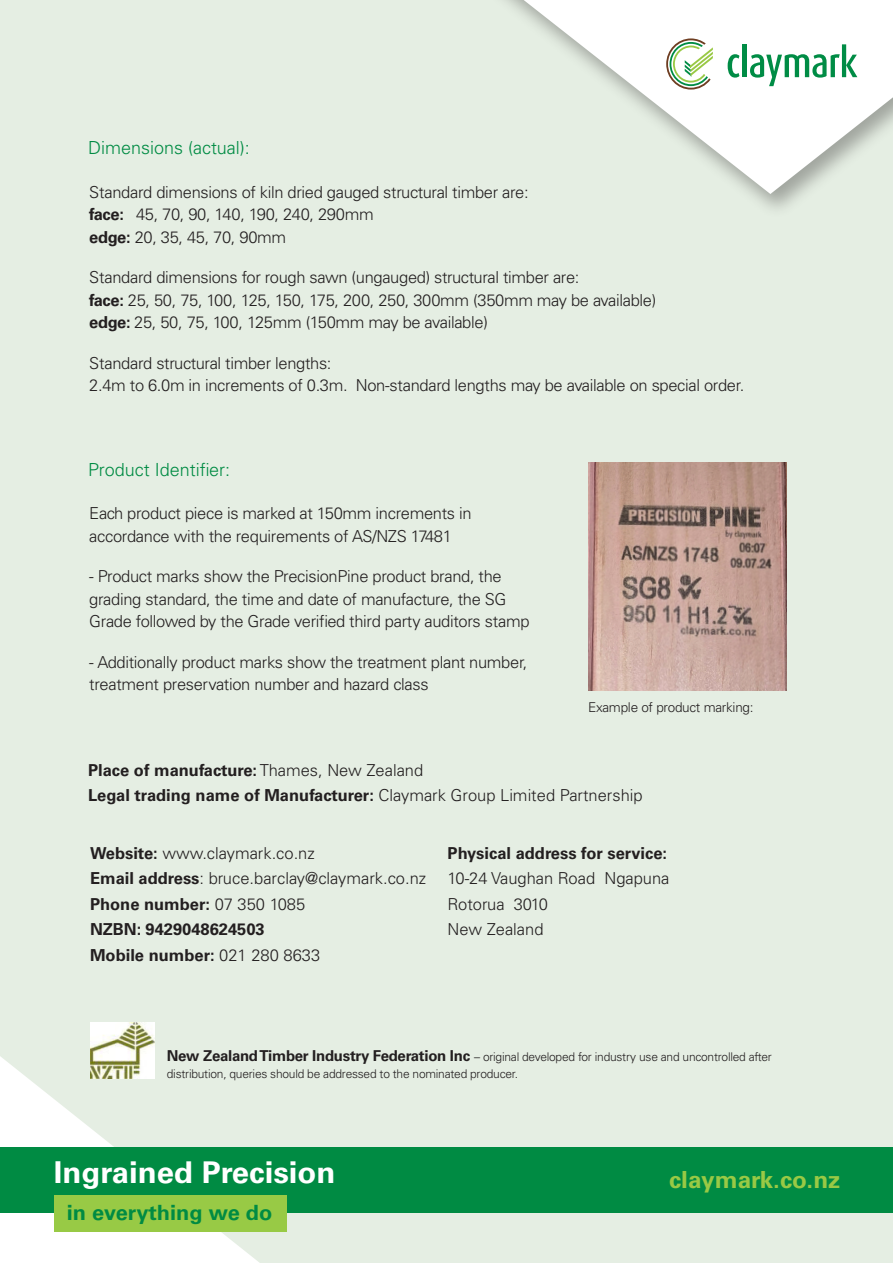
<style>
.page{position:relative;width:893px;height:1263px;background:#e5eee3}
.page>*{position:absolute;margin:0;border:0;box-sizing:border-box;transform-origin:0 0}
.t1{font:700 30px "Univers LT Std";color:#fff;scale:1.04 1}
.t2{font:700 23.55px "Univers LT Std";color:#99c945;scale:1.04 1}
.t3{font:700 21px "Univers LT Std";color:#008b43;scale:1.04 1}
.t4{font:300 18px "Univers LT Std";color:#008b43}
.body_2{font:300 16.5px/22.5px "Univers LT Std";letter-spacing:-.02em;color:#231f20}
.body_2-2{font:300 16.5px/25.5px "Univers LT Std";color:#231f20}
.body_2-3{font:700 16.5px/25.5px "Univers LT Std";color:#231f20}
.body_2-4{font:300 13.5px "Univers LT Std";letter-spacing:-.02em;color:#231f20}
.t5{font:300 12px/16.8px "Univers LT Std";letter-spacing:-.02em;color:#231f20}
.s1{font-weight:700}
.s2{font-weight:300}
.s3{font-weight:700;font-size:15px}
</style>
<div class="page">
<div style="left:475px;top:0;width:418px;height:219px;background:#e5eee3"></div>
<svg style="left:505px;top:0;width:388px;height:194px;fill:#fff"></svg>
<svg style="left:728px;top:54px;width:11px;height:24px"></svg>
<div style="left:742px;top:44px;width:5px;height:33px;background:#008c45"></div>
<svg style="left:750px;top:44px;width:107px;height:42px"></svg>
<svg style="left:666px;top:38px;width:47px;height:52px"></svg>
<div style="left:0;top:1147px;width:893px;height:65px;background:#008b43"></div>
<div style="left:54px;top:1195px;width:232px;height:37px;background:#98ca45"></div>
<img style="left:90px;top:1023px;width:65px;height:56px">
<img style="left:588px;top:462px;width:198px;height:228px">
<p class="t4" style="left:88px;top:137px;width:163px">Dimensions (actual):</p>
<p class="body_2" style="left:89px;top:181px;width:441px">Standard dimensions of kiln dried gauged structural timber are: <span class="s1">face:</span> 45, 70, 90, 140, 190, 240, 290mm<br><span class="s1">edge:</span> 20, 35, 45, 70, 90mm</p>
<p class="body_2" style="left:89px;top:266px;width:568px">Standard dimensions for rough sawn (ungauged) structural timber are:<br><span class="s1">face:</span> 25, 50, 75, 100, 125, 150, 175, 200, 250, 300mm (350mm may be available) <span class="s1">edge:</span> 25, 50, 75, 100, 125mm (150mm may be available)</p>
<p class="body_2" style="left:89px;top:352px;width:656px">Standard structural timber lengths:<br>2.4m to 6.0m in increments of 0.3m. Non-standard lengths may be available on special order.</p>
<p class="t4" style="left:88px;top:458px;width:143px">Product Identifier:</p>
<p class="body_2" style="left:89px;top:502px;width:384px">Each product piece is marked at 150mm increments in accordance with the requirements of AS/NZS 17481</p>
<p class="body_2" style="left:89px;top:565px;width:442px">- Product marks show the PrecisionPine product brand, the grading standard, the time and date of manufacture, the SG<br>Grade followed by the Grade verified third party auditors stamp</p>
<p class="body_2" style="left:89px;top:651px;width:440px">- Additionally product marks show the treatment plant number, treatment preservation number and hazard class</p>
<p class="body_2-4" style="left:588px;top:699px;width:167px">Example of product marking:</p>
<p class="body_2-3" style="left:88px;top:757px;width:556px">Place of manufacture: <span class="s2">Thames, New Zealand<br></span>Legal trading name of Manufacturer: <span class="s2">Claymark Group Limited Partnership</span></p>
<p class="body_2-2" style="left:90px;top:840px;width:338px"><span class="s1">Website:</span> www.claymark.co.nz<br><span class="s1">Email address</span>: bruce.barclay@claymark.co.nz<br><span class="s1">Phone number:</span> 07 350 1085<br><span class="s1">NZBN: 9429048624503<br>Mobile number:</span> 021 280 8633</p>
<p class="body_2-2" style="left:448px;top:840px;width:223px"><span class="s1">Physical address for service:<br></span>10-24 Vaughan Road Ngapuna<br>Rotorua 3010<br>New Zealand</p>
<p class="t5" style="left:167px;top:1048px;width:606px"><span class="s3">New Zealand Timber Industry Federation Inc</span> – original developed for industry use and uncontrolled after distribution, queries should be addressed to the nominated producer.</p>
<h1 class="t1" style="left:54px;top:1155px;width:272px">Ingrained Precision</h1>
<p class="t3" style="left:67px;top:1200px;width:199px">in everything we do</p>
<h2 class="t2" style="left:669px;top:1165px;width:166px">claymark.co.nz</h2>
</div>
